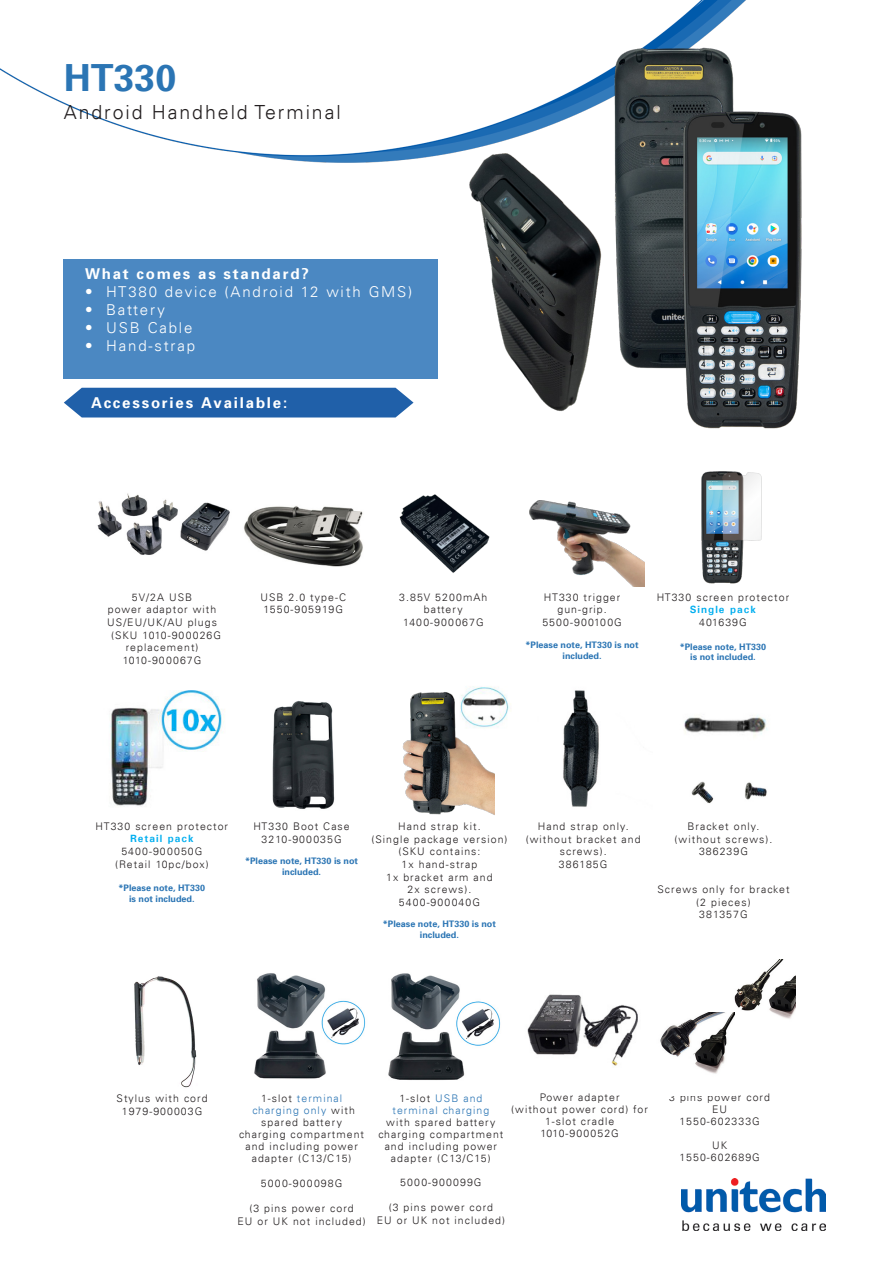
<style>
.page{position:relative;width:893px;height:1263px;background:#fff}
.page>*{position:absolute;margin:0;border:0;box-sizing:border-box;transform-origin:0 0}
.t1{font:700 37.5px "Univers 65";color:#2b75b4}
.t2{font:300 19.5px "Univers LT";letter-spacing:.1em;color:#231f20}
.t3{font:300 15px "Univers LT";letter-spacing:.12em;color:#fff}
.t4{font:700 15px "Univers 65";letter-spacing:.12em;color:#fff}
.t5{font:300 10.5px/12.6px "Univers LT";letter-spacing:.1em;color:#231f20;text-align:center}
.t6{font:700 10.5px "Univers";letter-spacing:.1em;color:#00aeef}
.t7{font:300 10.5px "Univers LT";letter-spacing:.1em;color:#2b75b4}
.t8{font:700 9px/10.8px "Univers 65";color:#2b75b4;text-align:center}
.s1{color:#231f20}
.s2{color:#2b75b4}
</style>
<div class="page">
<img style="left:0;top:0;width:746px;height:163px">
<img style="left:681px;top:1178px;width:145px;height:53px">
<img style="left:388px;top:973px;width:113px;height:107px">
<img style="left:254px;top:973px;width:112px;height:106px">
<img style="left:529px;top:500px;width:115px;height:86px">
<img style="left:701px;top:471px;width:61px;height:113px">
<img style="left:734px;top:959px;width:62px;height:60px">
<img style="left:399px;top:494px;width:91px;height:79px">
<img style="left:402px;top:692px;width:92px;height:123px">
<img style="left:134px;top:976px;width:63px;height:112px">
<img style="left:272px;top:700px;width:63px;height:109px">
<img style="left:563px;top:690px;width:36px;height:117px">
<img style="left:684px;top:715px;width:84px;height:22px">
<img style="left:457px;top:686px;width:53px;height:44px">
<img style="left:110px;top:690px;width:115px;height:117px">
<img style="left:691px;top:781px;width:76px;height:23px">
<img style="left:660px;top:1012px;width:74px;height:62px">
<img style="left:527px;top:994px;width:111px;height:72px">
<img style="left:244px;top:506px;width:119px;height:61px">
<img style="left:97px;top:493px;width:133px;height:62px">
<div style="left:64px;top:259px;width:374px;height:119px;background:#4b88c2"></div>
<div style="left:64px;top:388px;width:334px;height:29px;background:#2060a9"></div>
<img style="left:505px;top:35px;width:241px;height:105px">
<img style="left:575px;top:103px;width:227px;height:326px">
<img style="left:398px;top:140px;width:277px;height:277px">
<p class="t1" style="left:64px;top:54px;width:114px">HT330</p>
<p class="t2" style="left:64px;top:100px;width:278px">Android Handheld Terminal</p>
<p class="t4" style="left:85px;top:264px;width:225px">What comes as standard?</p>
<p class="t3" style="left:85px;top:283px;width:329px">• HT380 device (Android 12 with GMS)</p>
<p class="t3" style="left:85px;top:301px;width:81px">• Battery</p>
<p class="t3" style="left:85px;top:319px;width:109px">• USB Cable</p>
<p class="t3" style="left:85px;top:337px;width:111px">• Hand-strap</p>
<p class="t4" style="left:91px;top:393px;width:198px">Accessories Available:</p>
<p class="t5" style="left:107px;top:591px;width:111px">5V/2A USB<br>power adaptor with<br>US/EU/UK/AU plugs</p>
<p class="t5" style="left:126px;top:629px;width:97px;text-align:left;text-indent:-15px">(SKU 1010-900026G replacement)</p>
<p class="t5" style="left:123px;top:654px;width:80px">1010-900067G</p>
<p class="t5" style="left:260px;top:591px;width:87px">USB 2.0 type-C</p>
<p class="t5" style="left:264px;top:603px;width:81px">1550-905919G</p>
<p class="t5" style="left:399px;top:591px;width:90px">3.85V 5200mAh</p>
<p class="t5" style="left:424px;top:603px;width:40px">battery</p>
<p class="t5" style="left:403px;top:616px;width:82px">1400-900067G</p>
<p class="t5" style="left:544px;top:591px;width:78px">HT330 trigger</p>
<p class="t5" style="left:557px;top:603px;width:51px">gun-grip.</p>
<p class="t5" style="left:542px;top:616px;width:81px">5500-900100G</p>
<p class="t8" style="left:526px;top:639px;width:115px">*Please note, HT330 is not included.</p>
<p class="t5" style="left:657px;top:591px;width:134px">HT330 screen protector</p>
<p class="t6" style="left:690px;top:603px;width:68px">Single pack</p>
<p class="t5" style="left:699px;top:616px;width:49px">401639G</p>
<p class="t8" style="left:680px;top:641px;width:88px">*Please note, HT330 is not included.</p>
<p class="t5" style="left:96px;top:820px;width:134px">HT330 screen protector</p>
<p class="t6" style="left:130px;top:832px;width:65px">Retail pack</p>
<p class="t5" style="left:121px;top:845px;width:83px">5400-900050G</p>
<p class="t5" style="left:115px;top:858px;width:95px">(Retail 10pc/box)</p>
<p class="t8" style="left:119px;top:882px;width:88px">*Please note, HT330 is not included.</p>
<p class="t5" style="left:253px;top:820px;width:98px">HT330 Boot Case</p>
<p class="t5" style="left:262px;top:833px;width:82px">3210-900035G</p>
<p class="t8" style="left:245px;top:855px;width:115px">*Please note, HT330 is not included.</p>
<p class="t5" style="left:398px;top:820px;width:84px">Hand strap kit.</p>
<p class="t5" style="left:371px;top:833px;width:138px">(Single package version)</p>
<p class="t5" style="left:398px;top:845px;width:84px">(SKU contains:<br>1x hand-strap</p>
<p class="t5" style="left:386px;top:870px;width:108px">1x bracket arm and<br>2x screws).</p>
<p class="t5" style="left:399px;top:896px;width:83px">5400-900040G</p>
<p class="t8" style="left:383px;top:918px;width:115px">*Please note, HT330 is not included.</p>
<p class="t5" style="left:526px;top:820px;width:116px">Hand strap only. (without bracket and screws).</p>
<p class="t5" style="left:559px;top:858px;width:50px">386185G</p>
<p class="t5" style="left:675px;top:820px;width:99px">Bracket only. (without screws).</p>
<p class="t5" style="left:699px;top:845px;width:50px">386239G</p>
<p class="t5" style="left:657px;top:883px;width:134px">Screws only for bracket</p>
<p class="t5" style="left:696px;top:896px;width:56px;text-align:left">(2 pieces)<br>381357G</p>
<p class="t5" style="left:117px;top:1092px;width:93px">Stylus with cord</p>
<p class="t5" style="left:122px;top:1105px;width:82px">1979-900003G</p>
<p class="t7" style="left:261px;top:1092px;width:83px"><span class="s1">1-slot</span> terminal</p>
<p class="t5" style="left:252px;top:1105px;width:104px;line-height:12px"><span class="s2">charging only</span> with spared battery</p>
<p class="t5" style="left:239px;top:1129px;width:127px;line-height:12px">charging compartment and including power adapter (C13/C15)</p>
<p class="t5" style="left:261px;top:1177px;width:83px">5000-900098G</p>
<p class="t5" style="left:237px;top:1202px;width:130px">(3 pins power cord<br>EU or UK not included)</p>
<p class="t5" style="left:540px;top:1091px;width:81px">Power adapter</p>
<p class="t5" style="left:511px;top:1104px;width:138px;line-height:12px">(without power cord) for<br>1-slot cradle</p>
<p class="t5" style="left:540px;top:1127px;width:80px">1010-900052G</p>
<p class="t5" style="left:378px;top:1092px;width:127px;line-height:12.1px">1-slot <span class="s2">USB and terminal charging<br></span>with spared battery charging compartment and including power adapter (C13/C15)</p>
<p class="t5" style="left:400px;top:1176px;width:83px">5000-900099G</p>
<p class="t5" style="left:377px;top:1201px;width:130px">(3 pins power cord<br>EU or UK not included)</p>
<p class="t5" style="left:669px;top:1092px;width:102px;line-height:12px">3 pins power cord<br>EU</p>
<p class="t5" style="left:679px;top:1115px;width:82px">1550-602333G</p>
<p class="t5" style="left:712px;top:1139px;width:17px">UK</p>
<p class="t5" style="left:679px;top:1151px;width:82px">1550-602689G</p>
</div>
